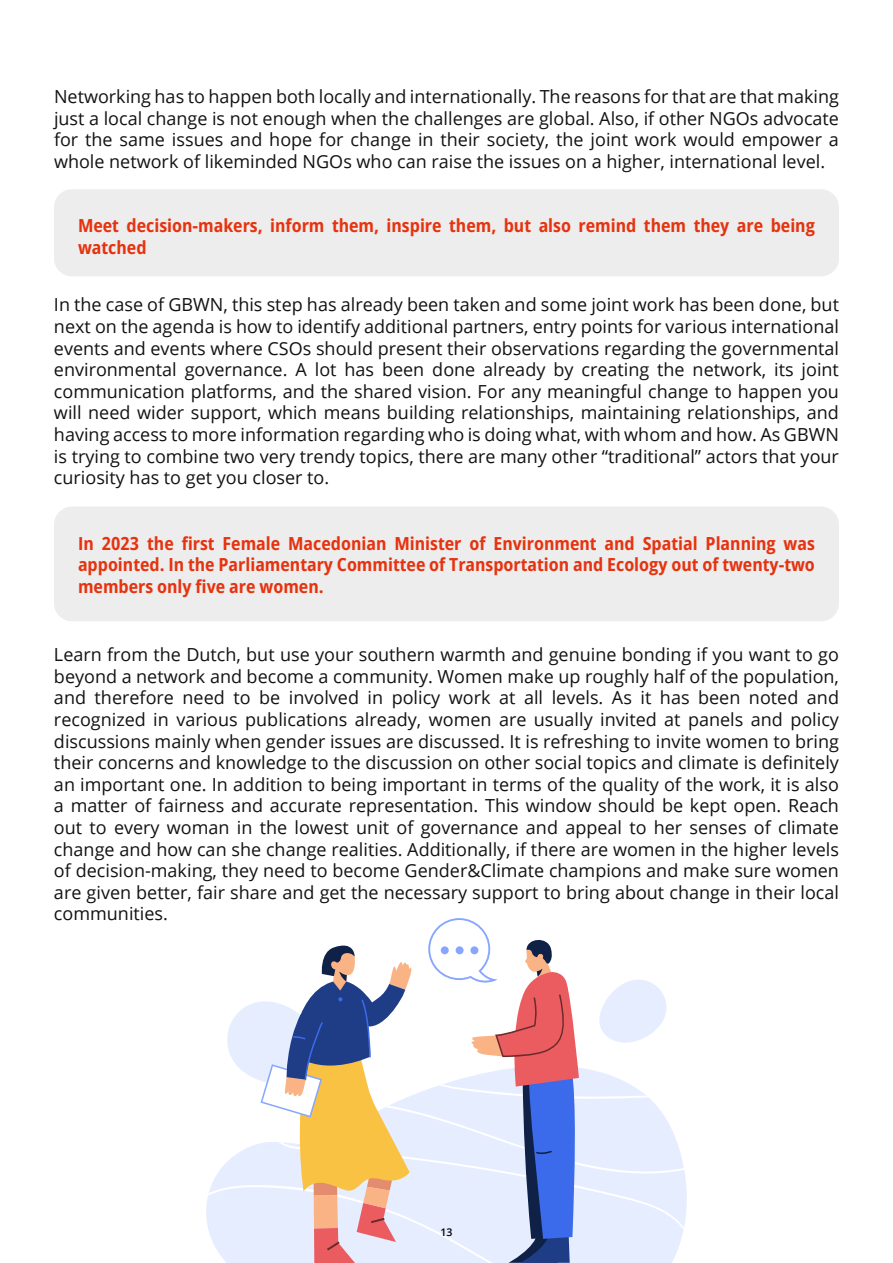
<style>
.page{position:relative;width:893px;height:1263px;background:#fff}
.page>*{position:absolute;margin:0;border:0;box-sizing:border-box;transform-origin:0 0}
.t1{font:18px/21.6px "Open Sans";color:#121212;text-align:justify}
.t2{font:700 semi-condensed 18px/21.6px "Open Sans";color:#e6330f}
.t3{font:600 10.5px "Open Sans";color:#000}
</style>
<div class="page">
<div style="left:54px;top:189px;width:785px;height:87px;background:#ededed;border-radius:18px"></div>
<div style="left:54px;top:506px;width:785px;height:115px;background:#ededed;border-radius:18px"></div>
<svg style="left:208px;top:918px;width:476px;height:345px"></svg>
<p class="t1" style="left:54px;top:85px;width:786px">Networking has to happen both locally and internationally. The reasons for that are that making just a local change is not enough when the challenges are global. Also, if other NGOs advocate for the same issues and hope for change in their society, the joint work would empower a whole network of likeminded NGOs who can raise the issues on a higher, international level.</p>
<p class="t2" style="left:78px;top:215px;width:738px">Meet decision-makers, inform them, inspire them, but also remind them they are being watched</p>
<p class="t1" style="left:54px;top:294px;width:786px">In the case of GBWN, this step has already been taken and some joint work has been done, but next on the agenda is how to identify additional partners, entry points for various international events and events where CSOs should present their observations regarding the governmental environmental governance. A lot has been done already by creating the network, its joint communication platforms, and the shared vision. For any meaningful change to happen you will need wider support, which means building relationships, maintaining relationships, and having access to more information regarding who is doing what, with whom and how. As GBWN is trying to combine two very trendy topics, there are many other “traditional” actors that your curiosity has to get you closer to.</p>
<p class="t2" style="left:78px;top:532px;width:738px;text-align:justify">In 2023 the first Female Macedonian Minister of Environment and Spatial Planning was appointed. In the Parliamentary Committee of Transportation and Ecology out of twenty-two members only five are women.</p>
<p class="t1" style="left:54px;top:643px;width:786px">Learn from the Dutch, but use your southern warmth and genuine bonding if you want to go beyond a network and become a community. Women make up roughly half of the population, and therefore need to be involved in policy work at all levels. As it has been noted and recognized in various publications already, women are usually invited at panels and policy discussions mainly when gender issues are discussed. It is refreshing to invite women to bring their concerns and knowledge to the discussion on other social topics and climate is definitely an important one. In addition to being important in terms of the quality of the work, it is also a matter of fairness and accurate representation. This window should be kept open. Reach out to every woman in the lowest unit of governance and appeal to her senses of climate change and how can she change realities. Additionally, if there are women in the higher levels of decision-making, they need to become Gender&amp;Climate champions and make sure women are given better, fair share and get the necessary support to bring about change in their local communities.</p>
<p class="t3" style="left:440px;top:1224px;width:14px">13</p>
</div>
